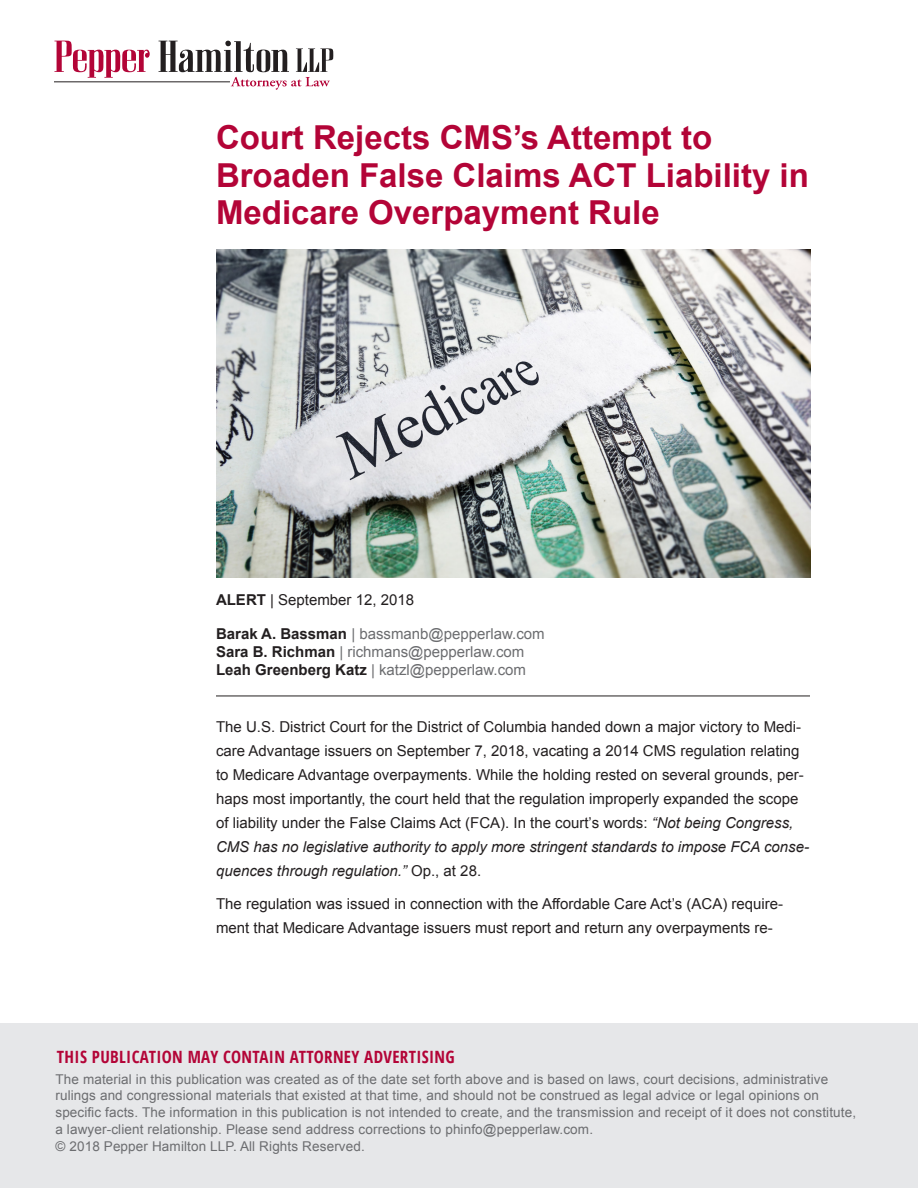
<style>
.page{position:relative;width:918px;height:1188px;background:#fff}
.page>*{position:absolute;margin:0;border:0;box-sizing:border-box;transform-origin:0 0}
.Article_Title{font:700 33px/37.5px "Arial";color:#b30437}
.t1{font:700 16.95px "Open Sans Condensed";letter-spacing:.02em;color:#b30437}
.body_copy{font:15px/24px "Arial";color:#231f20}
.Author_email{font:15px "Arial";color:#6c6d70}
.Date{font:15px "Arial";color:#231f20}
.t2{font:13.5px/17px "Arial";letter-spacing:.01em;color:#6c6d70}
.s1{font-weight:700}
.s2{font-weight:700;color:#231f20}
.s3{font-style:italic}
</style>
<div class="page">
<img style="left:216px;top:250px;width:595px;height:327px">
<svg style="left:54px;top:41px;width:96px;height:37px"></svg>
<svg style="left:159px;top:41px;width:175px;height:49px"></svg>
<hr style="left:54px;top:81px;width:176px;height:1px;background:#231f20">
<hr style="left:216px;top:696px;width:594px;height:1px;background:#231f20">
<div style="left:0;top:1024px;width:918px;height:164px;background:#e6e7e9"></div>
<p class="Article_Title" style="left:216px;top:120px;width:594px">Court Rejects CMS’s Attempt to<br>Broaden False Claims ACT Liability in<br>Medicare Overpayment Rule</p>
<p class="Date" style="left:216px;top:590px;width:200px"><span class="s1">ALERT</span> | September 12, 2018</p>
<p class="Author_email" style="left:216px;top:624px;width:330px"><span class="s2">Barak A. Bassman</span> | bassmanb@pepperlaw.com</p>
<p class="Author_email" style="left:216px;top:642px;width:310px"><span class="s2">Sara B. Richman</span> | richmans@pepperlaw.com</p>
<p class="Author_email" style="left:216px;top:660px;width:312px"><span class="s2">Leah Greenberg Katz</span> | katzl@pepperlaw.com</p>
<p class="body_copy" style="left:216px;top:715px;width:595px">The U.S. District Court for the District of Columbia handed down a major victory to Medi&shy;care Advantage issuers on September 7, 2018, vacating a 2014 CMS regulation relating to Medicare Advantage overpayments. While the holding rested on several grounds, per&shy;haps most importantly, the court held that the regulation improperly expanded the scope of liability under the False Claims Act (FCA). In the court’s words: <span class="s3">“Not being Congress, CMS has no legislative authority to apply more stringent standards to impose FCA conse&shy;quences through regulation.”</span> Op., at 28.</p>
<p class="body_copy" style="left:216px;top:892px;width:569px">The regulation was issued in connection with the Affordable Care Act’s (ACA) require&shy;ment that Medicare Advantage issuers must report and return any overpayments re-</p>
<p class="t1" style="left:57px;top:1045px;width:399px">THIS PUBLICATION MAY CONTAIN ATTORNEY ADVERTISING</p>
<p class="t2" style="left:55px;top:1070px;width:802px">The material in this publication was created as of the date set forth above and is based on laws, court decisions, administrative rulings and congressional materials that existed at that time, and should not be construed as legal advice or legal opinions on specific facts. The information in this publication is not intended to create, and the transmission and receipt of it does not constitute, a lawyer-client relationship. Please send address corrections to phinfo@pepperlaw.com.<br>© 2018 Pepper Hamilton LLP. All Rights Reserved.</p>
</div>
